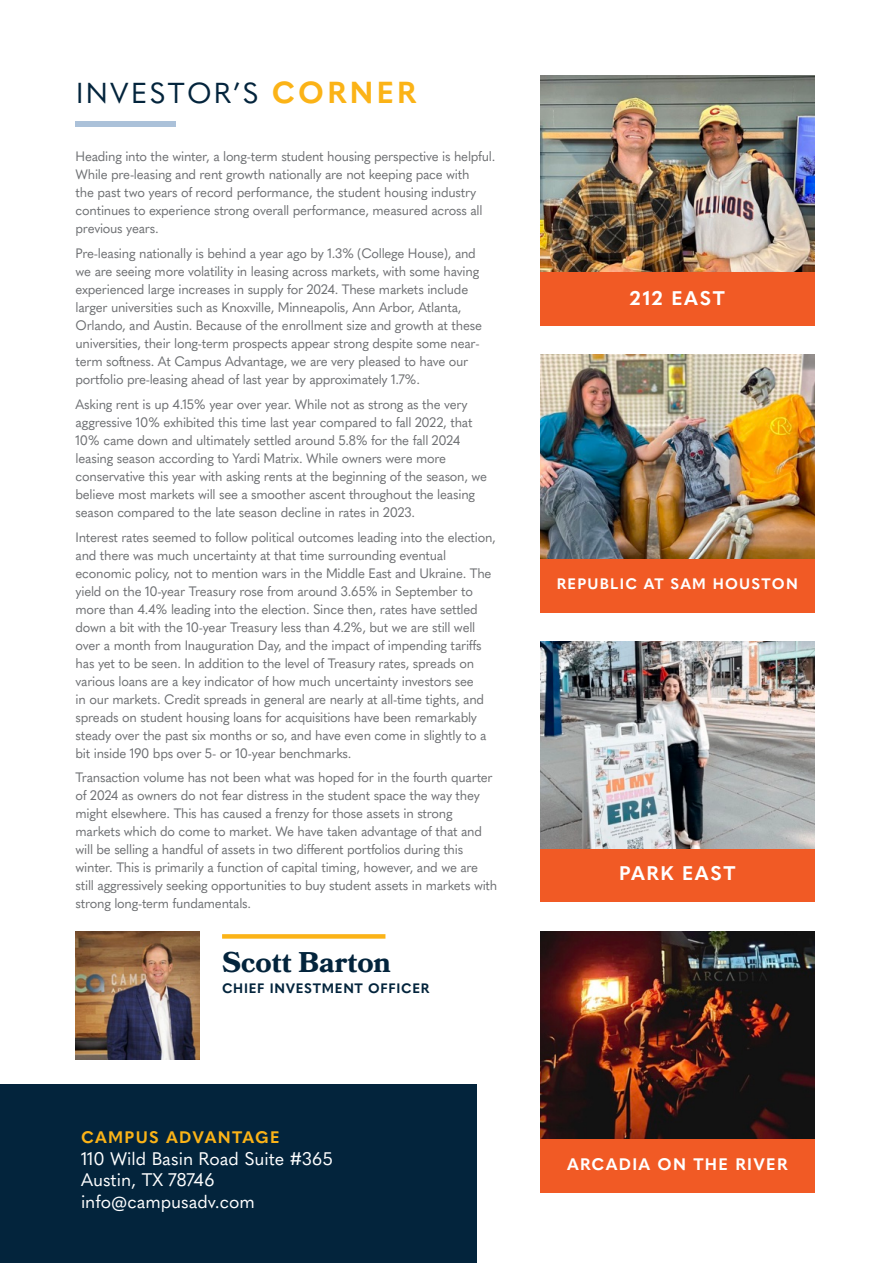
<style>
.page{position:relative;width:893px;height:1263px;background:#fff}
.page>*{position:absolute;margin:0;border:0;box-sizing:border-box;transform-origin:0 0}
.t1{font:28.5px "Quasimoda";letter-spacing:.08em;color:#03243c}
.t2{font:700 28.5px "Bookmania";color:#03243c}
.t3{font:700 19.5px "Quasimoda";letter-spacing:.08em;color:#fff}
.t4{font:18px "Quasimoda";color:#fff}
.t5{font:700 16.5px "Quasimoda";letter-spacing:.08em;color:#fff}
.t6{font:700 16.5px "Quasimoda";letter-spacing:.08em;color:#fbb317}
.t7{font:700 15px "Quasimoda";letter-spacing:.08em;color:#fff}
.t8{font:13.5px "Quasimoda";letter-spacing:-.02em;color:#6d6f72}
.t9{font:700 13.5px "Quasimoda";letter-spacing:.05em;color:#03243c}
.s1{font-weight:700;font-size:30px;color:#fbb317}
</style>
<div class="page">
<div style="left:0;top:1085px;width:476px;height:178px;background:#03243c"></div>
<div style="left:540px;top:848px;width:275px;height:54px;background:#f15a25"></div>
<img style="left:540px;top:641px;width:275px;height:207px">
<div style="left:540px;top:559px;width:275px;height:54px;background:#f15a25"></div>
<img style="left:540px;top:355px;width:275px;height:204px">
<div style="left:540px;top:271px;width:275px;height:54px;background:#f15a25"></div>
<img style="left:540px;top:76px;width:275px;height:195px">
<div style="left:540px;top:1138px;width:275px;height:54px;background:#f15a25"></div>
<img style="left:540px;top:932px;width:275px;height:206px">
<div style="left:76px;top:122px;width:100px;height:5px;background:#abc1d9"></div>
<img style="left:76px;top:932px;width:124px;height:127px">
<div style="left:222px;top:934px;width:163px;height:5px;background:#fbb317"></div>
<p class="t1" style="left:76px;top:72px;width:342px">INVESTOR’S <span class="s1">CORNER</span></p>
<p class="t8" style="left:76px;top:146px;width:421px">Heading into the winter, a long-term student housing perspective is helpful.</p>
<p class="t8" style="left:76px;top:164px;width:395px">While pre-leasing and rent growth nationally are not keeping pace with</p>
<p class="t8" style="left:76px;top:182px;width:402px">the past two years of record performance, the student housing industry</p>
<p class="t8" style="left:76px;top:200px;width:408px">continues to experience strong overall performance, measured across all</p>
<p class="t8" style="left:76px;top:218px;width:85px">previous years.</p>
<p class="t8" style="left:76px;top:243px;width:402px">Pre-leasing nationally is behind a year ago by 1.3% (College House), and</p>
<p class="t8" style="left:76px;top:261px;width:405px">we are seeing more volatility in leasing across markets, with some having</p>
<p class="t8" style="left:76px;top:279px;width:394px">experienced large increases in supply for 2024. These markets include</p>
<p class="t8" style="left:76px;top:297px;width:388px">larger universities such as Knoxville, Minneapolis, Ann Arbor, Atlanta,</p>
<p class="t8" style="left:76px;top:315px;width:408px">Orlando, and Austin. Because of the enrollment size and growth at these</p>
<p class="t8" style="left:76px;top:333px;width:406px">universities, their long-term prospects appear strong despite some near-</p>
<p class="t8" style="left:76px;top:351px;width:394px">term softness. At Campus Advantage, we are very pleased to have our</p>
<p class="t8" style="left:76px;top:369px;width:346px">portfolio pre-leasing ahead of last year by approximately 1.7%.</p>
<p class="t8" style="left:76px;top:394px;width:393px">Asking rent is up 4.15% year over year. While not as strong as the very</p>
<p class="t8" style="left:76px;top:412px;width:398px">aggressive 10% exhibited this time last year compared to fall 2022, that</p>
<p class="t8" style="left:76px;top:430px;width:386px">10% came down and ultimately settled around 5.8% for the fall 2024</p>
<p class="t8" style="left:76px;top:448px;width:372px">leasing season according to Yardi Matrix. While owners were more</p>
<p class="t8" style="left:76px;top:466px;width:413px">conservative this year with asking rents at the beginning of the season, we</p>
<p class="t8" style="left:76px;top:484px;width:401px">believe most markets will see a smoother ascent throughout the leasing</p>
<p class="t8" style="left:76px;top:502px;width:341px">season compared to the late season decline in rates in 2023.</p>
<p class="t8" style="left:76px;top:527px;width:422px">Interest rates seemed to follow political outcomes leading into the election,</p>
<p class="t8" style="left:76px;top:545px;width:372px">and there was much uncertainty at that time surrounding eventual</p>
<p class="t8" style="left:76px;top:563px;width:417px">economic policy, not to mention wars in the Middle East and Ukraine. The</p>
<p class="t8" style="left:76px;top:581px;width:399px">yield on the 10-year Treasury rose from around 3.65% in September to</p>
<p class="t8" style="left:76px;top:599px;width:404px">more than 4.4% leading into the election. Since then, rates have settled</p>
<p class="t8" style="left:76px;top:617px;width:401px">down a bit with the 10-year Treasury less than 4.2%, but we are still well</p>
<p class="t8" style="left:76px;top:635px;width:408px">over a month from Inauguration Day, and the impact of impending tariffs</p>
<p class="t8" style="left:76px;top:653px;width:400px">has yet to be seen. In addition to the level of Treasury rates, spreads on</p>
<p class="t8" style="left:76px;top:671px;width:400px">various loans are a key indicator of how much uncertainty investors see</p>
<p class="t8" style="left:76px;top:689px;width:410px">in our markets. Credit spreads in general are nearly at all-time tights, and</p>
<p class="t8" style="left:76px;top:707px;width:403px">spreads on student housing loans for acquisitions have been remarkably</p>
<p class="t8" style="left:76px;top:725px;width:412px">steady over the past six months or so, and have even come in slightly to a</p>
<p class="t8" style="left:76px;top:743px;width:277px">bit inside 190 bps over 5- or 10-year benchmarks.</p>
<p class="t8" style="left:76px;top:767px;width:419px">Transaction volume has not been what was hoped for in the fourth quarter</p>
<p class="t8" style="left:76px;top:785px;width:406px">of 2024 as owners do not fear distress in the student space the way they</p>
<p class="t8" style="left:76px;top:803px;width:379px">might elsewhere. This has caused a frenzy for those assets in strong</p>
<p class="t8" style="left:76px;top:821px;width:408px">markets which do come to market. We have taken advantage of that and</p>
<p class="t8" style="left:76px;top:839px;width:389px">will be selling a handful of assets in two different portfolios during this</p>
<p class="t8" style="left:76px;top:857px;width:404px">winter. This is primarily a function of capital timing, however, and we are</p>
<p class="t8" style="left:76px;top:875px;width:423px">still aggressively seeking opportunities to buy student assets in markets with</p>
<p class="t8" style="left:76px;top:893px;width:177px">strong long-term fundamentals.</p>
<p class="t2" style="left:222px;top:946px;width:170px">Scott Barton</p>
<p class="t9" style="left:222px;top:978px;width:209px">CHIEF INVESTMENT OFFICER</p>
<p class="t6" style="left:81px;top:1124px;width:200px">CAMPUS ADVANTAGE</p>
<p class="t4" style="left:81px;top:1144px;width:253px">110 Wild Basin Road Suite #365</p>
<p class="t4" style="left:81px;top:1166px;width:135px">Austin, TX 78746</p>
<p class="t4" style="left:81px;top:1188px;width:175px">info@campusadv.com</p>
<p class="t3" style="left:630px;top:283px;width:97px">212 EAST</p>
<p class="t7" style="left:557px;top:572px;width:242px">REPUBLIC AT SAM HOUSTON</p>
<p class="t3" style="left:619px;top:858px;width:118px">PARK EAST</p>
<p class="t5" style="left:567px;top:1151px;width:222px">ARCADIA ON THE RIVER</p>
</div>
